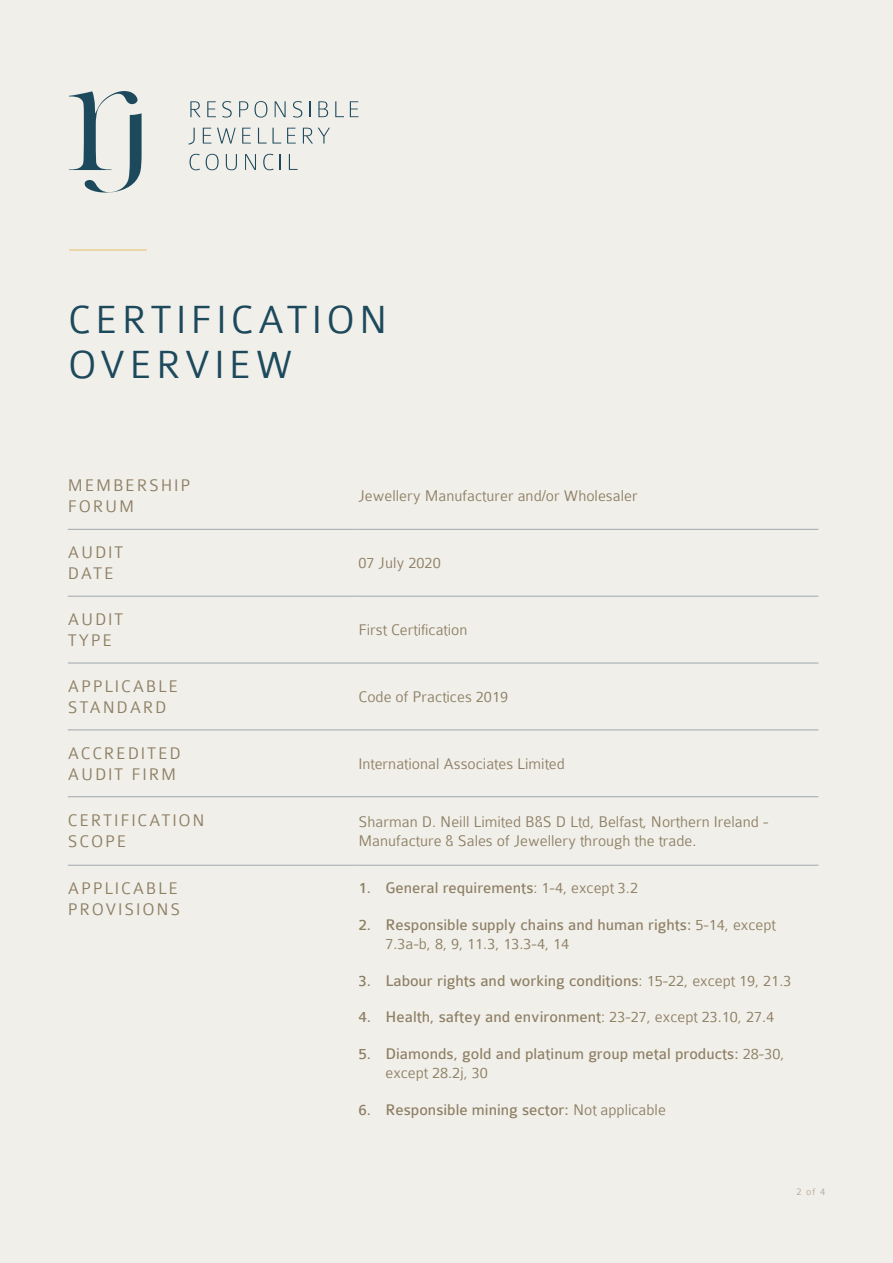
<style>
.page{position:relative;width:893px;height:1263px;background:#f1efea}
.page>*{position:absolute;margin:0;border:0;box-sizing:border-box;transform-origin:0 0}
.t1{font:300 42px/45px "Colaborate";letter-spacing:.1em;color:#1c495c}
.t2{font:300 18px/21px "Colaborate";letter-spacing:.1em;color:#8d7f64}
.t3{font:16.5px/19.5px "Colaborate";color:#8d7f64}
.t4{font:300 16.5px/19.5px "Colaborate";color:#8d7f64}
.t5{font:300 10.5px "Colaborate";color:#b5a996}
.s1{font-weight:300}
</style>
<div class="page">
<hr style="left:69px;top:249px;width:78px;height:2px;background:#e9c378">
<svg style="left:68px;top:96px;width:291px;height:75px"></svg>
<svg style="left:69px;top:91px;width:73px;height:102px"></svg>
<svg style="left:190px;top:101px;width:10px;height:16px"></svg>
<svg style="left:207px;top:101px;width:9px;height:16px"></svg>
<svg style="left:222px;top:101px;width:10px;height:17px"></svg>
<svg style="left:239px;top:101px;width:9px;height:16px"></svg>
<svg style="left:254px;top:101px;width:13px;height:17px"></svg>
<svg style="left:275px;top:101px;width:11px;height:16px"></svg>
<svg style="left:293px;top:101px;width:9px;height:17px"></svg>
<svg style="left:309px;top:101px;width:2px;height:16px"></svg>
<svg style="left:318px;top:101px;width:10px;height:16px"></svg>
<svg style="left:335px;top:101px;width:9px;height:16px"></svg>
<svg style="left:350px;top:101px;width:8px;height:16px"></svg>
<svg style="left:188px;top:128px;width:7px;height:17px"></svg>
<svg style="left:203px;top:128px;width:8px;height:16px"></svg>
<svg style="left:217px;top:128px;width:19px;height:16px"></svg>
<svg style="left:242px;top:128px;width:9px;height:16px"></svg>
<svg style="left:258px;top:128px;width:23px;height:16px"></svg>
<svg style="left:287px;top:128px;width:9px;height:16px"></svg>
<svg style="left:303px;top:128px;width:27px;height:16px"></svg>
<svg style="left:190px;top:154px;width:10px;height:16px"></svg>
<svg style="left:206px;top:154px;width:13px;height:16px"></svg>
<svg style="left:226px;top:154px;width:11px;height:16px"></svg>
<svg style="left:245px;top:154px;width:11px;height:16px"></svg>
<svg style="left:263px;top:154px;width:11px;height:16px"></svg>
<svg style="left:280px;top:154px;width:1px;height:16px"></svg>
<svg style="left:289px;top:154px;width:9px;height:16px"></svg>
<hr style="left:68px;top:529px;width:290px;height:1px;background:#a0a8af">
<hr style="left:358px;top:529px;width:460px;height:1px;background:#a0a8af">
<hr style="left:68px;top:596px;width:290px;height:1px;background:#a0a8af">
<hr style="left:358px;top:596px;width:460px;height:1px;background:#a0a8af">
<hr style="left:68px;top:663px;width:290px;height:1px;background:#a0a8af">
<hr style="left:358px;top:663px;width:460px;height:1px;background:#a0a8af">
<hr style="left:68px;top:730px;width:290px;height:1px;background:#a0a8af">
<hr style="left:358px;top:730px;width:460px;height:1px;background:#a0a8af">
<hr style="left:68px;top:796px;width:290px;height:1px;background:#a0a8af">
<hr style="left:358px;top:796px;width:460px;height:1px;background:#a0a8af">
<hr style="left:68px;top:865px;width:290px;height:1px;background:#a0a8af">
<hr style="left:358px;top:865px;width:460px;height:1px;background:#a0a8af">
<h1 class="t1" style="left:68px;top:298px;width:321px">CERTIFICATION<br>OVERVIEW</h1>
<p class="t2" style="left:68px;top:475px;width:124px">MEMBERSHIP<br>FORUM</p>
<p class="t4" style="left:358px;top:486px;width:281px">Jewellery Manufacturer and/or Wholesaler</p>
<p class="t2" style="left:68px;top:542px;width:57px">AUDIT<br>DATE</p>
<p class="t4" style="left:358px;top:553px;width:84px">07 July 2020</p>
<p class="t2" style="left:68px;top:609px;width:57px">AUDIT<br>TYPE</p>
<p class="t4" style="left:358px;top:620px;width:111px">First Certification</p>
<p class="t2" style="left:68px;top:676px;width:112px">APPLICABLE<br>STANDARD</p>
<p class="t4" style="left:358px;top:687px;width:151px">Code of Practices 2019</p>
<p class="t2" style="left:68px;top:742px;width:114px">ACCREDITED<br>AUDIT FIRM</p>
<p class="t4" style="left:358px;top:754px;width:208px">International Associates Limited</p>
<p class="t2" style="left:68px;top:810px;width:138px">CERTIFICATION<br>SCOPE</p>
<p class="t4" style="left:358px;top:812px;width:411px">Sharman D. Neill Limited B&amp;S D Ltd, Belfast, Northern Ireland -<br>Manufacture &amp; Sales of Jewellery through the trade.</p>
<p class="t2" style="left:68px;top:878px;width:114px">APPLICABLE<br>PROVISIONS</p>
<p class="t3" style="left:358px;top:878px;width:281px">1. General requirements<span class="s1">: 1-4, except 3.2</span></p>
<p class="t3" style="left:385px;top:915px;width:392px;text-indent:-27px">2. Responsible supply chains and human rights: <span class="s1">5-14, except<br>7.3a-b, 8, 9, 11.3, 13.3-4, 14</span></p>
<p class="t3" style="left:358px;top:971px;width:434px">3. Labour rights and working conditions<span class="s1">: 15-22, except 19, 21.3</span></p>
<p class="t3" style="left:358px;top:1007px;width:417px">4. Health, saftey and environment<span class="s1">: 23-27, except 23.10, 27.4</span></p>
<p class="t3" style="left:385px;top:1044px;width:401px;text-indent:-27px">5. Diamonds, gold and platinum group metal products: <span class="s1">28-30, except 28.2j, 30</span></p>
<p class="t3" style="left:358px;top:1100px;width:309px">6. Responsible mining sector: <span class="s1">Not applicable</span></p>
<p class="t5" style="left:796px;top:1186px;width:30px">2 of 4</p>
</div>
